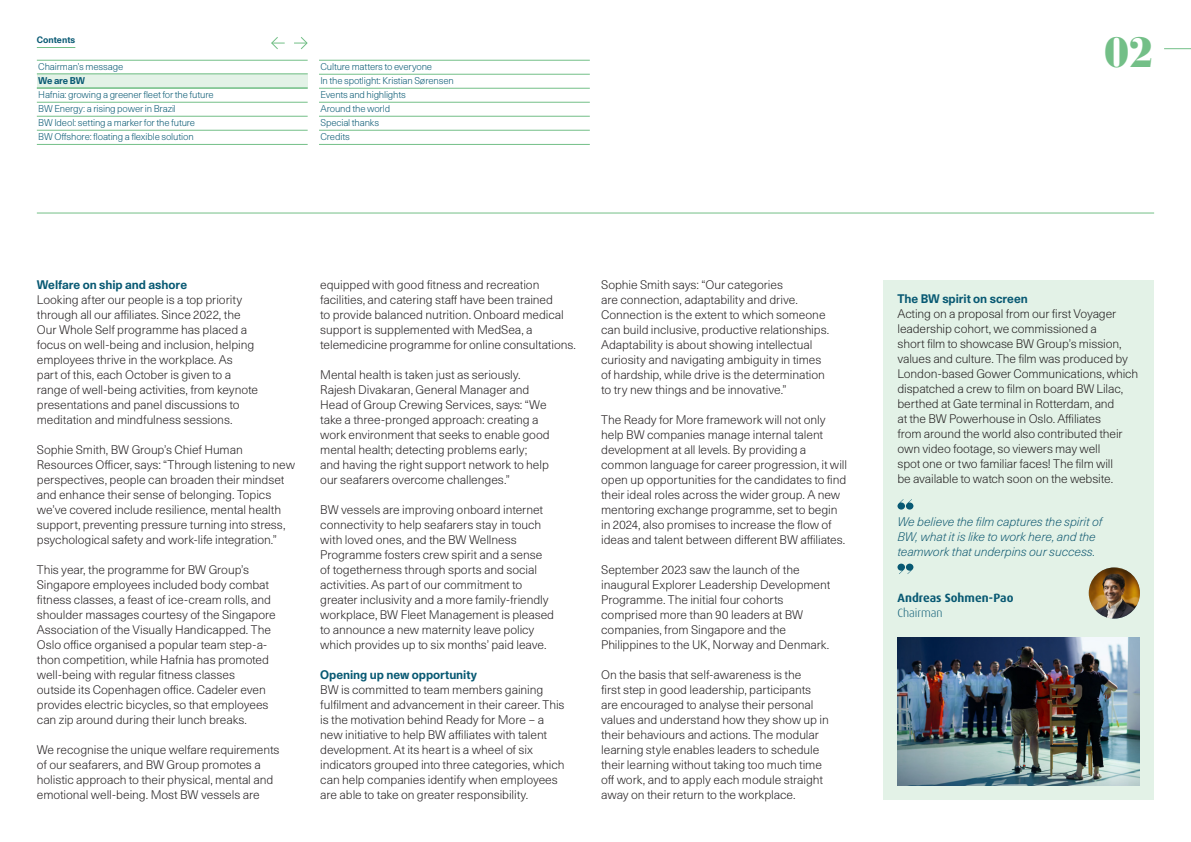
<style>
.page{position:relative;width:1191px;height:842px;background:#fff}
.page>*{position:absolute;margin:0;border:0;box-sizing:border-box;transform-origin:0 0}
.t1{font:900 42px "Bauer Bodoni";color:#73bf87}
.t2{font:300 12px/15px "Unica 77 LL";letter-spacing:-.005em;color:#231f20}
.t3{font:italic 300 12px/15px "Unica 77 LL";letter-spacing:-.005em;color:#145c73}
.t4{font:700 12px "Unica 77 LL";color:#085973}
.t5{font:700 12px "Dax Pro";color:#085973}
.t6{font:300 12px "Dax Pro";letter-spacing:-.005em;color:#085973}
.t7{font:300 9.5px/14px "Unica 77 LL";letter-spacing:-.015em;color:#085973}
.t8{font:700 9.5px "Unica 77 LL";letter-spacing:-.015em;color:#085973}
.t9{font:700 9px "Unica 77 LL";letter-spacing:.005em;color:#085973}
</style>
<div class="page">
<div style="left:883px;top:280px;width:271px;height:519px;background:#e3f2e7"></div>
<svg style="left:897px;top:499px;width:16px;height:11px"></svg>
<img style="left:897px;top:638px;width:243px;height:147px">
<img style="left:1088px;top:567px;width:52px;height:52px;border-radius:26px">
<svg style="left:897px;top:564px;width:16px;height:10px"></svg>
<hr style="left:37px;top:213px;width:1117px;height:1px;background:#73bf87">
<hr style="left:37px;top:47px;width:38px;height:1px;background:#73bf87">
<svg style="left:271px;top:37px;width:14px;height:12px"></svg>
<svg style="left:294px;top:37px;width:14px;height:12px"></svg>
<svg style="left:1164px;top:48px;width:27px;height:1px"></svg>
<hr style="left:319px;top:60px;width:271px;height:1px;background:#73bf87">
<hr style="left:319px;top:74px;width:271px;height:1px;background:#73bf87">
<hr style="left:319px;top:88px;width:271px;height:1px;background:#73bf87">
<hr style="left:319px;top:102px;width:271px;height:1px;background:#73bf87">
<hr style="left:319px;top:116px;width:271px;height:1px;background:#73bf87">
<hr style="left:319px;top:130px;width:271px;height:1px;background:#73bf87">
<hr style="left:319px;top:144px;width:271px;height:1px;background:#73bf87">
<hr style="left:37px;top:60px;width:271px;height:1px;background:#73bf87">
<div style="left:37px;top:74px;width:271px;height:14px;background:#e3f2e7"></div>
<hr style="left:37px;top:73px;width:271px;height:1px;background:#73bf87">
<hr style="left:37px;top:87px;width:271px;height:1px;background:#73bf87">
<hr style="left:37px;top:88px;width:271px;height:1px;background:#73bf87">
<hr style="left:37px;top:102px;width:271px;height:1px;background:#73bf87">
<hr style="left:37px;top:116px;width:271px;height:1px;background:#73bf87">
<hr style="left:37px;top:130px;width:271px;height:1px;background:#73bf87">
<hr style="left:37px;top:144px;width:271px;height:1px;background:#73bf87">
<p class="t9" style="left:37px;top:34px;width:40px">Contents</p>
<p class="t7" style="left:38px;top:59px;width:87px">Chairman’s message</p>
<p class="t8" style="left:38px;top:74px;width:48px">We are BW</p>
<p class="t7" style="left:38px;top:87px;width:177px">Hafnia: growing a greener fleet for the future BW Energy: a rising power in Brazil<br>BW Ideol: setting a marker for the future<br>BW Offshore: floating a flexible solution</p>
<p class="t7" style="left:320px;top:59px;width:135px">Culture matters to everyone<br>In the spotlight: Kristian Sørensen<br>Events and highlights<br>Around the world<br>Special thanks<br>Credits</p>
<h1 class="t1" style="left:1103px;top:27px;width:52px">02</h1>
<p class="t4" style="left:37px;top:276px;width:152px">Welfare on ship and ashore</p>
<p class="t2" style="left:37px;top:292px;width:223px">Looking after our people is a top priority through all our affiliates. Since 2022, the Our Whole Self programme has placed a focus on well-being and inclusion, helping employees thrive in the workplace. As<br>part of this, each October is given to a range of well-being activities, from keynote presentations and panel discussions to meditation and mindfulness sessions.</p>
<p class="t2" style="left:37px;top:442px;width:260px">Sophie Smith, BW Group’s Chief Human Resources Officer, says: “Through listening to new perspectives, people can broaden their mindset and enhance their sense of belonging. Topics we’ve covered include resilience, mental health support, preventing pressure turning into stress, psychological safety and work-life integration.”</p>
<p class="t2" style="left:37px;top:562px;width:240px">This year, the programme for BW Group’s Singapore employees included body combat fitness classes, a feast of ice-cream rolls, and shoulder massages courtesy of the Singapore Association of the Visually Handicapped. The Oslo office organised a popular team step-a&shy;thon competition, while Hafnia has promoted well-being with regular fitness classes outside its Copenhagen office. Cadeler even provides electric bicycles, so that employees can zip around during their lunch breaks.</p>
<p class="t2" style="left:37px;top:742px;width:244px">We recognise the unique welfare requirements of our seafarers, and BW Group promotes a holistic approach to their physical, mental and emotional well-being. Most BW vessels are</p>
<p class="t2" style="left:320px;top:277px;width:257px">equipped with good fitness and recreation facilities, and catering staff have been trained<br>to provide balanced nutrition. Onboard medical support is supplemented with MedSea, a telemedicine programme for online consultations.</p>
<p class="t2" style="left:320px;top:367px;width:231px">Mental health is taken just as seriously.<br>Rajesh Divakaran, General Manager and Head of Group Crewing Services, says: “We take a three-pronged approach: creating a work environment that seeks to enable good mental health; detecting problems early; and having the right support network to help our seafarers overcome challenges.”</p>
<p class="t2" style="left:320px;top:502px;width:235px">BW vessels are improving onboard internet connectivity to help seafarers stay in touch with loved ones, and the BW Wellness Programme fosters crew spirit and a sense of togetherness through sports and social activities. As part of our commitment to greater inclusivity and a more family-friendly workplace, BW Fleet Management is pleased to announce a new maternity leave policy which provides up to six months’ paid leave.</p>
<p class="t4" style="left:320px;top:666px;width:158px">Opening up new opportunity</p>
<p class="t2" style="left:320px;top:682px;width:246px">BW is committed to team members gaining fulfilment and advancement in their career. This is the motivation behind Ready for More – a new initiative to help BW affiliates with talent development. At its heart is a wheel of six indicators grouped into three categories, which can help companies identify when employees are able to take on greater responsibility.</p>
<p class="t2" style="left:601px;top:277px;width:230px">Sophie Smith says: “Our categories<br>are connection, adaptability and drive.<br>Connection is the extent to which someone can build inclusive, productive relationships.<br>Adaptability is about showing intellectual curiosity and navigating ambiguity in times of hardship, while drive is the determination to try new things and be innovative.”</p>
<p class="t2" style="left:601px;top:412px;width:247px">The Ready for More framework will not only help BW companies manage internal talent development at all levels. By providing a common language for career progression, it will open up opportunities for the candidates to find their ideal roles across the wider group. A new mentoring exchange programme, set to begin in 2024, also promises to increase the flow of ideas and talent between different BW affiliates.</p>
<p class="t2" style="left:601px;top:562px;width:230px">September 2023 saw the launch of the inaugural Explorer Leadership Development Programme. The initial four cohorts comprised more than 90 leaders at BW companies, from Singapore and the Philippines to the UK, Norway and Denmark.</p>
<p class="t2" style="left:601px;top:667px;width:229px">On the basis that self-awareness is the<br>first step in good leadership, participants are encouraged to analyse their personal values and understand how they show up in their behaviours and actions. The modular learning style enables leaders to schedule their learning without taking too much time off work, and to apply each module straight away on their return to the workplace.</p>
<p class="t4" style="left:897px;top:291px;width:132px">The BW spirit on screen</p>
<p class="t2" style="left:897px;top:306px;width:242px">Acting on a proposal from our first Voyager leadership cohort, we commissioned a<br>short film to showcase BW Group’s mission, values and culture. The film was produced by London-based Gower Communications, which dispatched a crew to film on board BW Lilac, berthed at Gate terminal in Rotterdam, and<br>at the BW Powerhouse in Oslo. Affiliates<br>from around the world also contributed their own video footage, so viewers may well<br>spot one or two familiar faces! The film will<br>be available to watch soon on the website.</p>
<p class="t3" style="left:897px;top:514px;width:206px">We believe the film captures the spirit of<br>BW, what it is like to work here, and the teamwork that underpins our success.</p>
<p class="t5" style="left:897px;top:590px;width:117px">Andreas Sohmen-Pao</p>
<p class="t6" style="left:897px;top:605px;width:47px">Chairman</p>
</div>
